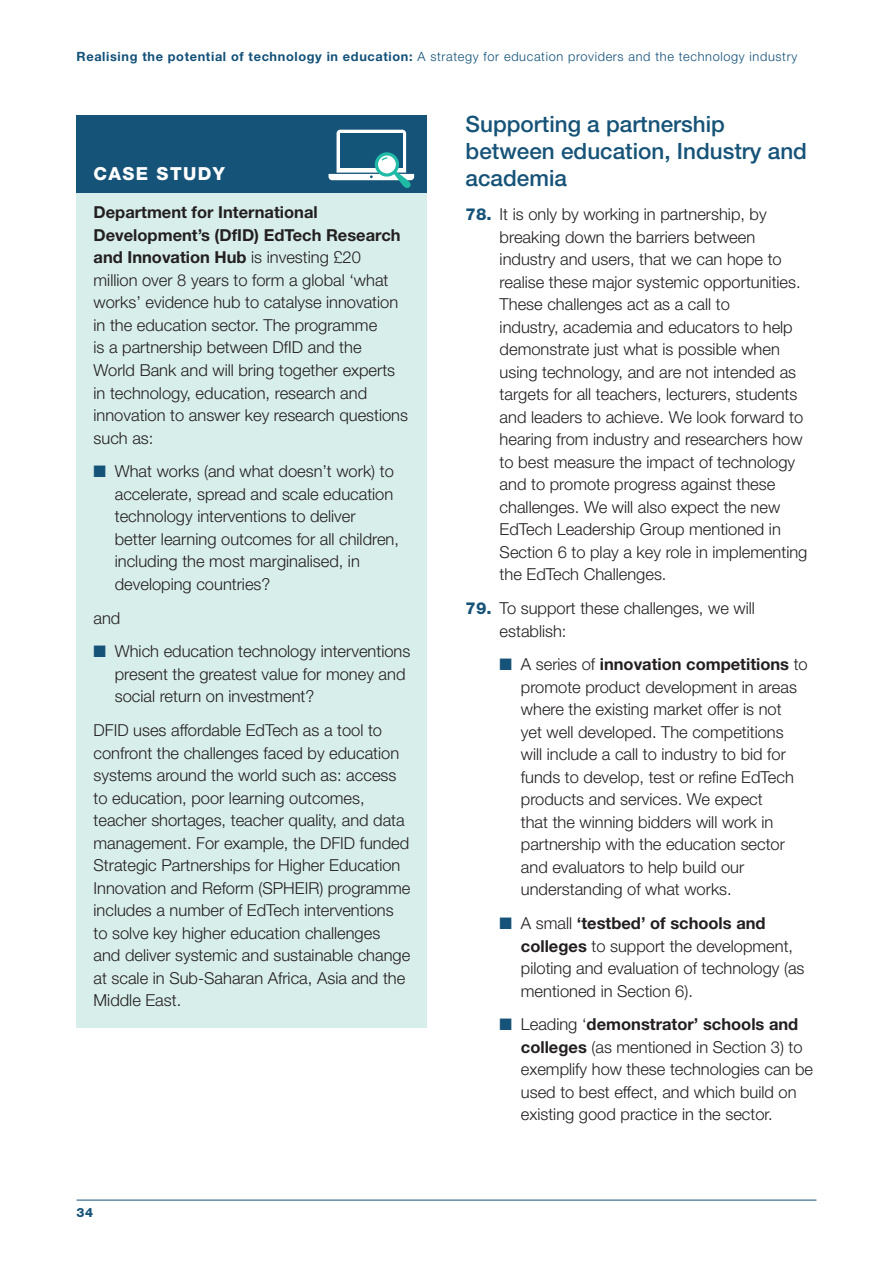
<style>
.page{position:relative;width:893px;height:1263px;background:#fff}
.page>*{position:absolute;margin:0;border:0;box-sizing:border-box;transform-origin:0 0}
.t1{font:500 22.5px/27px "Helvetica Neue";color:#165378}
.t2{font:800 18px "Helvetica Neue";letter-spacing:.075em;color:#fff}
.t3{font:300 16.5px/22.5px "Helvetica Neue";color:#231f20}
.t4{font:12.75px "Helvetica Neue Light 5";letter-spacing:.05em;color:#115078}
.t5{font:800 12.75px "Helvetica Neue";color:#165378}
.s1{font-family:"Helvetica Neue Bold 4"}
.s2{font-weight:700}
.s3{color:#165378}
.s4{font-weight:800;color:#165378}
</style>
<div class="page">
<div style="left:77px;top:115px;width:350px;height:78px;background:#165378"></div>
<div style="left:77px;top:193px;width:350px;height:834px;background:#d8eeea"></div>
<hr style="left:77px;top:1200px;width:739px;height:1px;background:#165378">
<svg style="left:329px;top:130px;width:85px;height:58px"></svg>
<p class="t4" style="left:77px;top:49px;width:722px"><span class="s1">Realising the potential of technology in education:</span> A strategy for education providers and the technology industry</p>
<p class="t2" style="left:94px;top:163px;width:133px">CASE STUDY</p>
<p class="t3" style="left:94px;top:201px;width:316px"><span class="s2">Department for International Development’s (DfID) EdTech Research and Innovation Hub</span> is investing £20 million over 8 years to form a global ‘what works’ evidence hub to catalyse innovation in the education sector. The programme<br>is a partnership between DfID and the<br>World Bank and will bring together experts in technology, education, research and innovation to answer key research questions such as:</p>
<p class="t3" style="left:94px;top:460px;width:302px"><span class="s3">■■</span> What works (and what doesn’t work) to</p>
<p class="t3" style="left:115px;top:482px;width:280px">accelerate, spread and scale education</p>
<p class="t3" style="left:115px;top:505px;width:242px">technology interventions to deliver</p>
<p class="t3" style="left:115px;top:527px;width:286px">better learning outcomes for all children,</p>
<p class="t3" style="left:115px;top:550px;width:247px">including the most marginalised, in</p>
<p class="t3" style="left:115px;top:572px;width:157px">developing countries?</p>
<p class="t3" style="left:94px;top:606px;width:28px">and</p>
<p class="t3" style="left:94px;top:640px;width:318px"><span class="s3">■■</span> Which education technology interventions</p>
<p class="t3" style="left:115px;top:662px;width:292px">present the greatest value for money and</p>
<p class="t3" style="left:115px;top:685px;width:201px">social return on investment?</p>
<p class="t3" style="left:94px;top:719px;width:318px">DFID uses affordable EdTech as a tool to confront the challenges faced by education systems around the world such as: access to education, poor learning outcomes, teacher shortages, teacher quality, and data management. For example, the DFID funded Strategic Partnerships for Higher Education Innovation and Reform (SPHEIR) programme includes a number of EdTech interventions to solve key higher education challenges and deliver systemic and sustainable change at scale in Sub-Saharan Africa, Asia and the Middle East.</p>
<p class="t5" style="left:77px;top:1205px;width:18px">34</p>
<h3 class="t1" style="left:466px;top:111px;width:343px">Supporting a partnership between education, Industry and academia</h3>
<p class="t3" style="left:500px;top:203px;width:309px;text-indent:-34px"><span class="s4">78.</span> It is only by working in partnership, by breaking down the barriers between industry and users, that we can hope to realise these major systemic opportunities.<br>These challenges act as a call to<br>industry, academia and educators to help demonstrate just what is possible when using technology, and are not intended as targets for all teachers, lecturers, students and leaders to achieve. We look forward to hearing from industry and researchers how to best measure the impact of technology and to promote progress against these challenges. We will also expect the new EdTech Leadership Group mentioned in Section 6 to play a key role in implementing the EdTech Challenges.</p>
<p class="t3" style="left:500px;top:596px;width:257px;text-indent:-34px"><span class="s4">79.</span> To support these challenges, we will establish:</p>
<p class="t3" style="left:521px;top:653px;width:288px;text-indent:-21px"><span class="s3">■■</span> A series of <span class="s2">innovation competitions</span> to promote product development in areas where the existing market offer is not<br>yet well developed. The competitions will include a call to industry to bid for funds to develop, test or refne EdTech products and services. We expect<br>that the winning bidders will work in partnership with the education sector and evaluators to help build our understanding of what works.</p>
<p class="t3" style="left:521px;top:911px;width:285px;text-indent:-21px"><span class="s3">■■</span> A small <span class="s2">‘testbed’ of schools and colleges</span> to support the development, piloting and evaluation of technology (as mentioned in Section 6).</p>
<p class="t3" style="left:521px;top:1013px;width:294px;text-indent:-21px"><span class="s3">■■</span> Leading ‘<span class="s2">demonstrator’ schools and colleges</span> (as mentioned in Section 3) to exemplify how these technologies can be used to best effect, and which build on existing good practice in the sector.</p>
</div>
